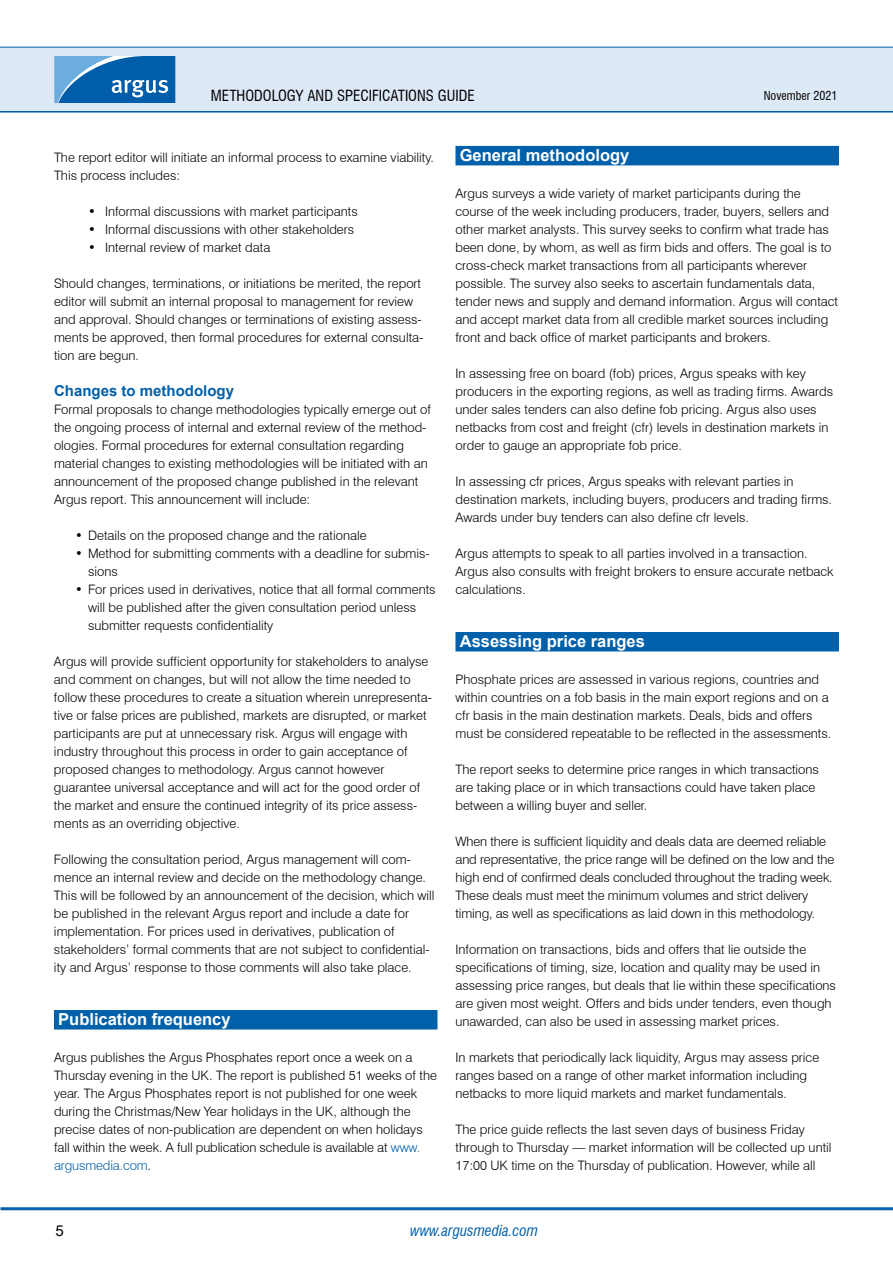
<style>
.page{position:relative;width:893px;height:1263px;background:#fff}
.page>*{position:absolute;margin:0;border:0;box-sizing:border-box;transform-origin:0 0}
.t1{font:700 16.5px "Arial";color:#fff}
.t2{font:condensed 15px "Swiss 721 BT";color:#000}
.t3{font:700 15px "Arial";color:#0060a9}
.t4{font:italic condensed 15px "Swiss 721 BT";color:#0060a9}
.t5{font:15px "Arial";color:#000}
.t6{font:300 13.05px/18px "Swiss 721 BT";color:#000}
.t7{font:condensed 12px "Swiss 721 BT";color:#000}
.s1{color:#0060a9}
</style>
<div class="page">
<hr style="left:0;top:110px;width:893px;height:3px;background:#0060a9">
<div style="left:0;top:47px;width:893px;height:64px;background:#dee9f7"></div>
<hr style="left:0;top:47px;width:893px;height:1px;background:#0060a9">
<svg style="left:54px;top:56px;width:121px;height:47px;background:#307ebd"></svg>
<hr style="left:1px;top:1207px;width:892px;height:3px;background:#0060a9">
<div style="left:54px;top:1010px;width:383px;height:19px;background:#0060a9"></div>
<div style="left:455px;top:146px;width:384px;height:19px;background:#0060a9"></div>
<div style="left:455px;top:632px;width:384px;height:19px;background:#0060a9"></div>
<p class="t2" style="left:211px;top:86px;width:265px">METHODOLOGY AND SPECIFICATIONS GUIDE</p>
<p class="t7" style="left:764px;top:88px;width:75px">NOVEMBER 2021</p>
<p class="t6" style="left:54px;top:148px;width:382px">The report editor will initiate an informal process to examine viability.<br>This process includes:</p>
<p class="t6" style="left:88px;top:202px;width:271px">• Informal discussions with market participants</p>
<p class="t6" style="left:88px;top:220px;width:268px">• Informal discussions with other stakeholders</p>
<p class="t6" style="left:88px;top:238px;width:184px">• Internal review of market data</p>
<p class="t6" style="left:54px;top:274px;width:371px">Should changes, terminations, or initiations be merited, the report editor will submit an internal proposal to management for review and approval. Should changes or terminations of existing assess&shy;ments be approved, then formal procedures for external consulta&shy;tion are begun.</p>
<p class="t3" style="left:54px;top:380px;width:182px">Changes to methodology</p>
<p class="t6" style="left:54px;top:400px;width:379px">Formal proposals to change methodologies typically emerge out of the ongoing process of internal and external review of the method&shy;ologies. Formal procedures for external consultation regarding material changes to existing methodologies will be initiated with an announcement of the proposed change published in the relevant Argus report. This announcement will include:</p>
<p class="t6" style="left:75px;top:526px;width:293px">• Details on the proposed change and the rationale</p>
<p class="t6" style="left:88px;top:544px;width:343px;text-indent:-13px">• Method for submitting comments with a deadline for submis&shy;sions</p>
<p class="t6" style="left:88px;top:580px;width:349px;text-indent:-13px">• For prices used in derivatives, notice that all formal comments will be published after the given consultation period unless submitter requests confidentiality</p>
<p class="t6" style="left:54px;top:652px;width:379px">Argus will provide sufficient opportunity for stakeholders to analyse and comment on changes, but will not allow the time needed to follow these procedures to create a situation wherein unrepresenta&shy;tive or false prices are published, markets are disrupted, or market participants are put at unnecessary risk. Argus will engage with industry throughout this process in order to gain acceptance of proposed changes to methodology. Argus cannot however guarantee universal acceptance and will act for the good order of the market and ensure the continued integrity of its price assess&shy;ments as an overriding objective.</p>
<p class="t6" style="left:54px;top:850px;width:382px">Following the consultation period, Argus management will com&shy;mence an internal review and decide on the methodology change.<br>This will be followed by an announcement of the decision, which will be published in the relevant Argus report and include a date for implementation. For prices used in derivatives, publication of stakeholders’ formal comments that are not subject to confidential&shy;ity and Argus’ response to those comments will also take place.</p>
<p class="t1" style="left:58px;top:1008px;width:174px">Publication frequency</p>
<p class="t6" style="left:54px;top:1048px;width:384px">Argus publishes the Argus Phosphates report once a week on a Thursday evening in the UK. The report is published 51 weeks of the year. The Argus Phosphates report is not published for one week during the Christmas/New Year holidays in the UK, although the precise dates of non-publication are dependent on when holidays fall within the week. A full publication schedule is available at <span class="s1">www. argusmedia.com</span>.</p>
<p class="t1" style="left:460px;top:144px;width:171px">General methodology</p>
<p class="t6" style="left:455px;top:184px;width:384px">Argus surveys a wide variety of market participants during the course of the week including producers, trader, buyers, sellers and other market analysts. This survey seeks to confirm what trade has been done, by whom, as well as firm bids and offers. The goal is to cross-check market transactions from all participants wherever possible. The survey also seeks to ascertain fundamentals data, tender news and supply and demand information. Argus will contact and accept market data from all credible market sources including front and back office of market participants and brokers.</p>
<p class="t6" style="left:455px;top:364px;width:379px">In assessing free on board (fob) prices, Argus speaks with key producers in the exporting regions, as well as trading firms. Awards under sales tenders can also define fob pricing. Argus also uses netbacks from cost and freight (cfr) levels in destination markets in order to gauge an appropriate fob price.</p>
<p class="t6" style="left:455px;top:472px;width:378px">In assessing cfr prices, Argus speaks with relevant parties in destination markets, including buyers, producers and trading firms.<br>Awards under buy tenders can also define cfr levels.</p>
<p class="t6" style="left:455px;top:544px;width:380px">Argus attempts to speak to all parties involved in a transaction.<br>Argus also consults with freight brokers to ensure accurate netback calculations.</p>
<p class="t1" style="left:460px;top:630px;width:187px">Assessing price ranges</p>
<p class="t6" style="left:455px;top:670px;width:377px">Phosphate prices are assessed in various regions, countries and within countries on a fob basis in the main export regions and on a cfr basis in the main destination markets. Deals, bids and offers must be considered repeatable to be reflected in the assessments.</p>
<p class="t6" style="left:455px;top:760px;width:365px">The report seeks to determine price ranges in which transactions are taking place or in which transactions could have taken place between a willing buyer and seller.</p>
<p class="t6" style="left:455px;top:832px;width:380px">When there is sufficient liquidity and deals data are deemed reliable and representative, the price range will be defined on the low and the high end of confirmed deals concluded throughout the trading week.<br>These deals must meet the minimum volumes and strict delivery timing, as well as specifications as laid down in this methodology.</p>
<p class="t6" style="left:455px;top:940px;width:382px">Information on transactions, bids and offers that lie outside the specifications of timing, size, location and quality may be used in assessing price ranges, but deals that lie within these specifications are given most weight. Offers and bids under tenders, even though unawarded, can also be used in assessing market prices.</p>
<p class="t6" style="left:455px;top:1048px;width:365px">In markets that periodically lack liquidity, Argus may assess price ranges based on a range of other market information including netbacks to more liquid markets and market fundamentals.</p>
<p class="t6" style="left:455px;top:1120px;width:378px">The price guide reflects the last seven days of business Friday through to Thursday — market information will be collected up until<br>17:00 UK time on the Thursday of publication. However, while all</p>
<p class="t5" style="left:55px;top:1220px;width:10px">5</p>
<p class="t4" style="left:410px;top:1221px;width:129px">www.argusmedia.com</p>
</div>
